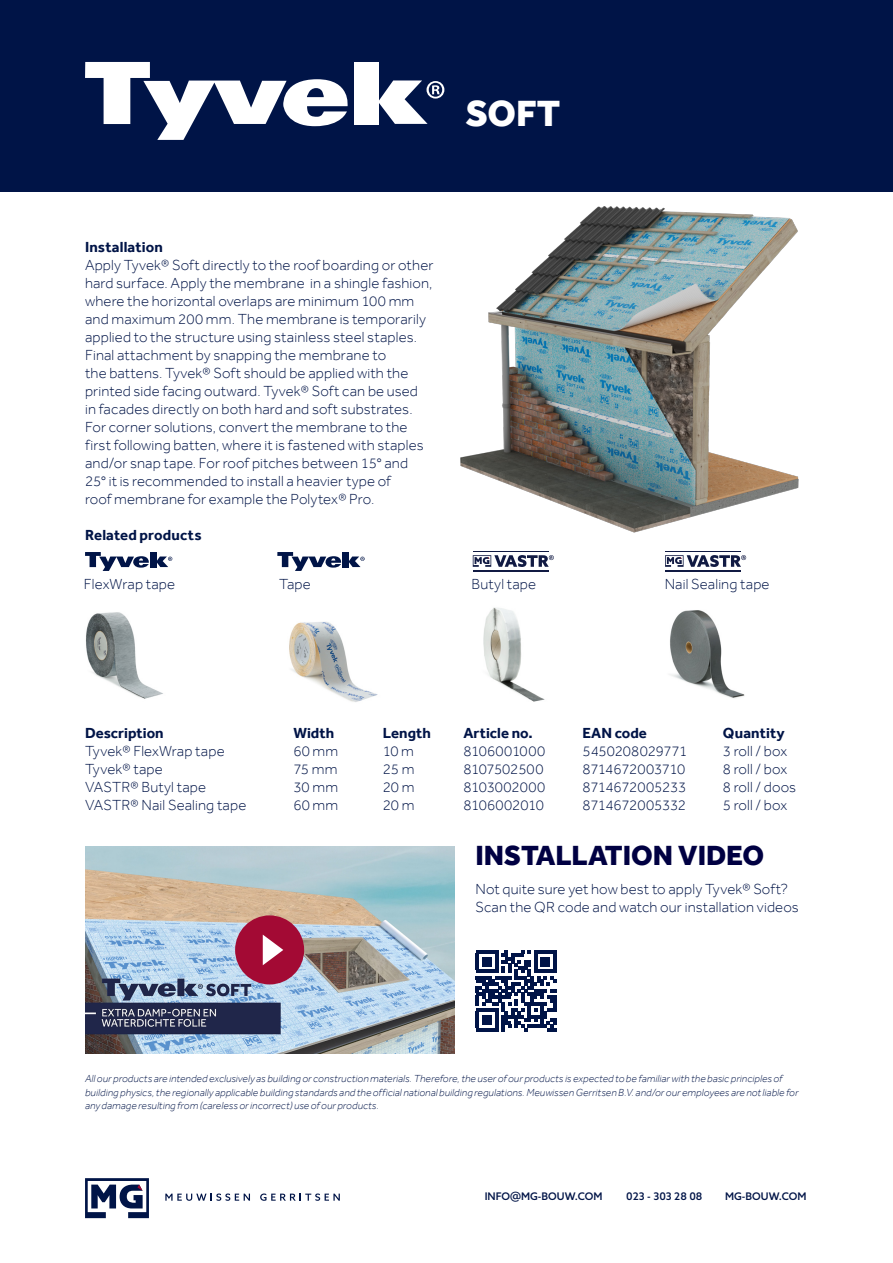
<style>
.page{position:relative;width:893px;height:1263px;background:#fff}
.page>*{position:absolute;margin:0;border:0;box-sizing:border-box;transform-origin:0 0}
.t1{font:800 37.5px "Effra";color:#fff}
.t2{font:800 28.5px "Effra";color:#000042}
.Broodtekst{font:300 15px/18px "Effra";letter-spacing:.01em;color:#001447}
.Tussenkop_MG_lichtrood{font:700 15px "Effra";color:#001447}
.Broodtekst-2{font:300 15px "Effra";letter-spacing:-.02em;color:#001447}
.Broodtekst-3{font:300 15px "Effra";letter-spacing:-.01em;color:#001447}
.Broodtekst-4{font:700 15px "Effra";letter-spacing:.01em;color:#001447}
.Broodtekst-5{font:italic 300 10.5px/13.5px "Effra";letter-spacing:.01em;color:#001447}
.t3{font:500 10.5px "Azo Sans";color:#001447}
.s1{font-size:13.5px}
</style>
<div class="page">
<div style="left:0;top:0;width:893px;height:191px;background:#001447"></div>
<img style="left:85px;top:846px;width:369px;height:208px">
<img style="left:483px;top:607px;width:62px;height:95px">
<img style="left:86px;top:612px;width:77px;height:87px">
<svg style="left:85px;top:552px;width:64px;height:19px"></svg>
<div style="left:150px;top:552px;width:6px;height:15px;background:#001447"></div>
<svg style="left:156px;top:556px;width:16px;height:11px"></svg>
<svg style="left:277px;top:552px;width:65px;height:19px"></svg>
<div style="left:343px;top:552px;width:6px;height:15px;background:#001447"></div>
<svg style="left:349px;top:556px;width:16px;height:11px"></svg>
<svg style="left:473px;top:555px;width:81px;height:12px"></svg>
<hr style="left:473px;top:570px;width:76px;height:2px;background:#111a43">
<hr style="left:473px;top:551px;width:76px;height:1px;background:#111a43">
<svg style="left:476px;top:950px;width:80px;height:81px"></svg>
<hr style="left:476px;top:1028px;width:22px;height:3px;background:#001447">
<div style="left:482px;top:1015px;width:10px;height:10px;background:#001447"></div>
<img style="left:289px;top:622px;width:89px;height:80px">
<img style="left:436px;top:191px;width:389px;height:342px">
<svg style="left:85px;top:62px;width:263px;height:78px"></svg>
<div style="left:354px;top:62px;width:24px;height:62px;background:#fff"></div>
<svg style="left:378px;top:80px;width:66px;height:44px"></svg>
<svg style="left:165px;top:1193px;width:85px;height:8px"></svg>
<svg style="left:260px;top:1193px;width:80px;height:8px"></svg>
<svg style="left:85px;top:1178px;width:64px;height:40px"></svg>
<div style="left:235px;top:915px;width:69px;height:69px;background:#a30a34;border-radius:50%"></div>
<svg style="left:263px;top:935px;width:20px;height:30px"></svg>
<svg style="left:665px;top:555px;width:81px;height:12px"></svg>
<hr style="left:665px;top:570px;width:76px;height:2px;background:#111a43">
<hr style="left:665px;top:551px;width:76px;height:1px;background:#111a43">
<img style="left:670px;top:610px;width:75px;height:88px">
<p class="t1" style="left:466px;top:91px;width:96px">SOFT</p>
<p class="Tussenkop_MG_lichtrood" style="left:85px;top:238px;width:79px">Installation</p>
<p class="Broodtekst" style="left:85px;top:256px;width:350px">Apply Tyvek® Soft directly to the roof boarding or other hard surface. Apply the membrane in a shingle fashion, where the horizontal overlaps are minimum 100 mm and maximum 200 mm. The membrane is temporarily applied to the structure using stainless steel staples.<br>Final attachment by snapping the membrane to<br>the battens. Tyvek® Soft should be applied with the printed side facing outward. Tyvek® Soft can be used<br>in facades directly on both hard and soft substrates.<br>For corner solutions, convert the membrane to the first following batten, where it is fastened with staples and/or snap tape. For roof pitches between 15° and<br>25° it is recommended to install a heavier type of<br>roof membrane for example the Polytex® Pro.</p>
<p class="Tussenkop_MG_lichtrood" style="left:85px;top:526px;width:118px">Related products</p>
<p class="Broodtekst" style="left:84px;top:575px;width:93px">FlexWrap tape</p>
<p class="Broodtekst" style="left:279px;top:575px;width:33px">Tape</p>
<p class="Broodtekst" style="left:472px;top:575px;width:66px">Butyl tape</p>
<p class="Broodtekst" style="left:665px;top:575px;width:106px">Nail Sealing tape</p>
<p class="Tussenkop_MG_lichtrood" style="left:85px;top:724px;width:80px">Description</p>
<p class="Tussenkop_MG_lichtrood" style="left:293px;top:724px;width:42px">Width</p>
<p class="Tussenkop_MG_lichtrood" style="left:383px;top:724px;width:50px">Length</p>
<p class="Tussenkop_MG_lichtrood" style="left:463px;top:724px;width:71px">Article no.</p>
<p class="Tussenkop_MG_lichtrood" style="left:583px;top:724px;width:66px">EAN code</p>
<p class="Broodtekst-4" style="left:723px;top:724px;width:63px">Quantity</p>
<p class="Broodtekst" style="left:85px;top:742px;width:141px">Tyvek® FlexWrap tape</p>
<p class="Broodtekst" style="left:293px;top:742px;width:46px">60 mm</p>
<p class="Broodtekst" style="left:383px;top:742px;width:33px">10 m</p>
<p class="Broodtekst" style="left:463px;top:742px;width:83px">8106001000</p>
<p class="Broodtekst" style="left:583px;top:742px;width:106px">5450208029771</p>
<p class="Broodtekst" style="left:723px;top:742px;width:66px">3 roll / box</p>
<p class="Broodtekst" style="left:85px;top:760px;width:79px">Tyvek® tape</p>
<p class="Broodtekst" style="left:293px;top:760px;width:45px">75 mm</p>
<p class="Broodtekst" style="left:383px;top:760px;width:33px">25 m</p>
<p class="Broodtekst-3" style="left:463px;top:760px;width:81px">8107502500</p>
<p class="Broodtekst-2" style="left:583px;top:760px;width:104px">8714672003710</p>
<p class="Broodtekst" style="left:723px;top:760px;width:66px">8 roll / box</p>
<p class="Broodtekst" style="left:85px;top:778px;width:123px">VASTR® Butyl tape</p>
<p class="Broodtekst" style="left:293px;top:778px;width:46px">30 mm</p>
<p class="Broodtekst" style="left:383px;top:778px;width:33px">20 m</p>
<p class="Broodtekst" style="left:463px;top:778px;width:83px">8103002000</p>
<p class="Broodtekst-2" style="left:583px;top:778px;width:105px">8714672005233</p>
<p class="Broodtekst" style="left:723px;top:778px;width:75px">8 roll / doos</p>
<p class="Broodtekst" style="left:85px;top:796px;width:163px">VASTR® Nail Sealing tape</p>
<p class="Broodtekst" style="left:293px;top:796px;width:46px">60 mm</p>
<p class="Broodtekst" style="left:383px;top:796px;width:33px">20 m</p>
<p class="Broodtekst-3" style="left:463px;top:796px;width:82px">8106002010</p>
<p class="Broodtekst-2" style="left:583px;top:796px;width:105px">8714672005332</p>
<p class="Broodtekst" style="left:723px;top:796px;width:66px">5 roll / box</p>
<p class="t2" style="left:475px;top:839px;width:290px">INSTALLATION VIDEO</p>
<p class="Broodtekst" style="left:475px;top:880px;width:325px">Not quite sure yet how best to apply Tyvek® Soft?<br>Scan the QR code and watch our installation videos</p>
<p class="Broodtekst-5" style="left:85px;top:1072px;width:715px">All our products are intended exclusively as building or construction materials. Therefore, the user of our products is expected to be familiar with the basic principles of building physics, the regionally applicable building standards and the official national building regulations. Meuwissen Gerritsen B.V. and/or our employees are not liable for any damage resulting from (careless or incorrect) use of our products.</p>
<p class="t3" style="left:485px;top:1190px;width:119px">INFO<span class="s1">@</span>MG-BOUW.COM</p>
<p class="t3" style="left:626px;top:1190px;width:78px">023 - 303 28 08</p>
<p class="t3" style="left:725px;top:1190px;width:83px">MG-BOUW.COM</p>
</div>
